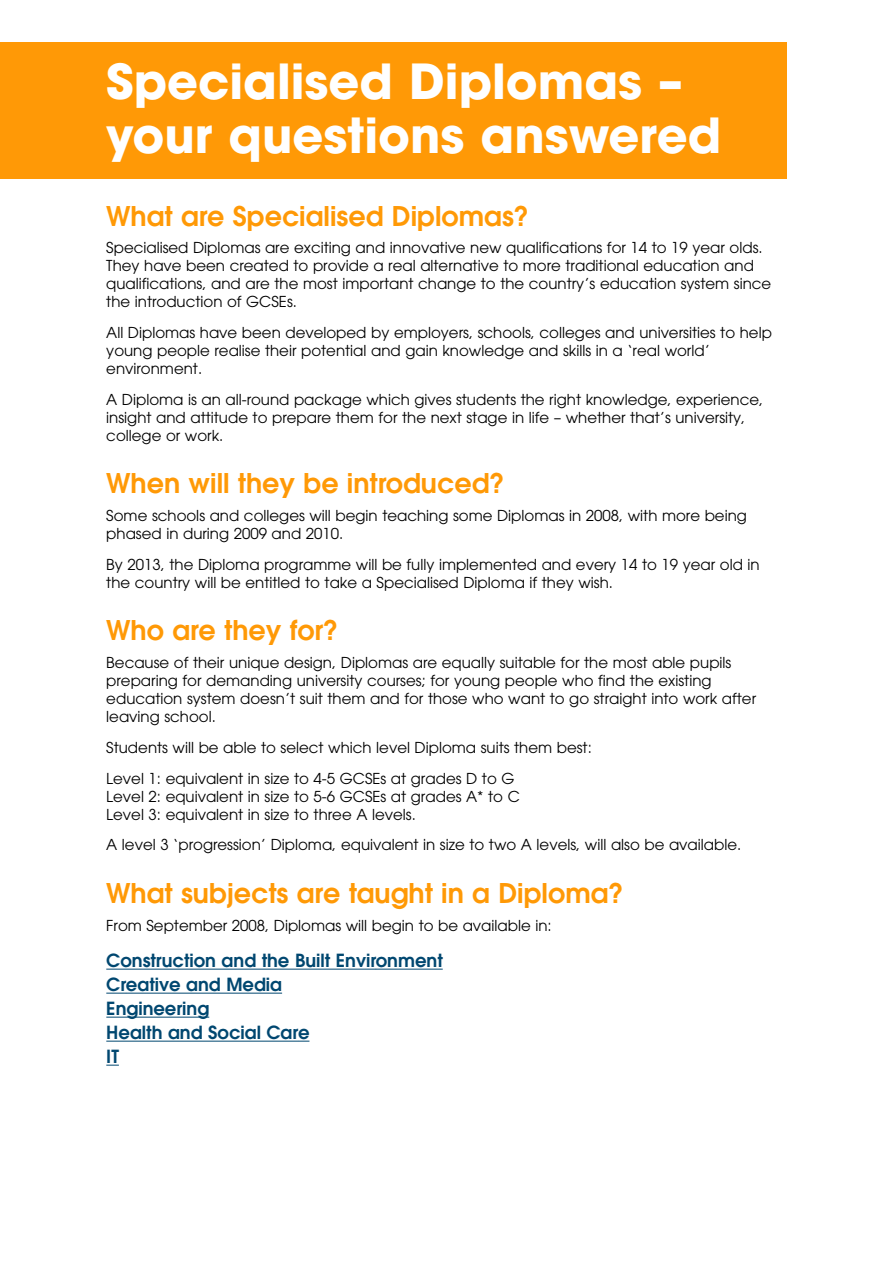
<style>
.page{position:relative;width:893px;height:1263px;background:#fff}
.page>*{position:absolute;margin:0;border:0;box-sizing:border-box;transform-origin:0 0}
.t1{font:700 48px/54px "Avant Garde";color:#fff}
.t2{font:600 27px "Avant Garde";color:#ff9906}
.t3{font:600 18px/24px "Avant Garde";color:#004770}
.t4{font:15px/18px "Avant Garde";color:#000}
</style>
<div class="page">
<div style="left:0;top:43px;width:787px;height:136px;background:#ff9906"></div>
<hr style="left:106px;top:969px;width:270px;height:1px;background:#004770">
<hr style="left:376px;top:969px;width:67px;height:1px;background:#004770">
<svg style="left:106px;top:993px;width:20px;height:1px"></svg>
<hr style="left:126px;top:993px;width:156px;height:1px;background:#004770">
<hr style="left:106px;top:1017px;width:103px;height:1px;background:#004770">
<hr style="left:106px;top:1041px;width:192px;height:1px;background:#004770">
<svg style="left:106px;top:1065px;width:13px;height:1px"></svg>
<h1 class="t1" style="left:106px;top:61px;width:617px">Specialised Diplomas – your questions answered</h1>
<h2 class="t2" style="left:106px;top:206px;width:424px">What are Specialised Diplomas?</h2>
<p class="t4" style="left:106px;top:240px;width:666px">Specialised Diplomas are exciting and innovative new qualifications for 14 to 19 year olds.<br>They have been created to provide a real alternative to more traditional education and qualifications, and are the most important change to the country’s education system since the introduction of GCSEs.</p>
<p class="t4" style="left:106px;top:325px;width:667px">All Diplomas have been developed by employers, schools, colleges and universities to help young people realise their potential and gain knowledge and skills in a ‘real world’ environment.</p>
<p class="t4" style="left:106px;top:392px;width:658px">A Diploma is an all-round package which gives students the right knowledge, experience, insight and attitude to prepare them for the next stage in life – whether that’s university, college or work.</p>
<h2 class="t2" style="left:106px;top:473px;width:400px">When will they be introduced?</h2>
<p class="t4" style="left:106px;top:508px;width:642px">Some schools and colleges will begin teaching some Diplomas in 2008, with more being phased in during 2009 and 2010.</p>
<p class="t4" style="left:106px;top:557px;width:655px">By 2013, the Diploma programme will be fully implemented and every 14 to 19 year old in the country will be entitled to take a Specialised Diploma if they wish.</p>
<h2 class="t2" style="left:106px;top:620px;width:234px">Who are they for?</h2>
<p class="t4" style="left:106px;top:655px;width:651px">Because of their unique design, Diplomas are equally suitable for the most able pupils preparing for demanding university courses; for young people who find the existing education system doesn’t suit them and for those who want to go straight into work after leaving school.</p>
<p class="t4" style="left:106px;top:733px;width:487px;line-height:30.8px">Students will be able to select which level Diploma suits them best:<br>Level 1: equivalent in size to 4-5 GCSEs at grades D to G</p>
<p class="t4" style="left:106px;top:788px;width:415px">Level 2: equivalent in size to 5-6 GCSEs at grades A* to C<br>Level 3: equivalent in size to three A levels.</p>
<p class="t4" style="left:106px;top:837px;width:636px">A level 3 ‘progression’ Diploma, equivalent in size to two A levels, will also be available.</p>
<h2 class="t2" style="left:106px;top:883px;width:519px">What subjects are taught in a Diploma?</h2>
<p class="t4" style="left:106px;top:917px;width:447px">From September 2008, Diplomas will begin to be available in:</p>
<p class="t3" style="left:106px;top:950px;width:338px">Construction and the Built Environment<br>Creative and Media<br>Engineering<br>Health and Social Care<br>IT</p>
</div>
